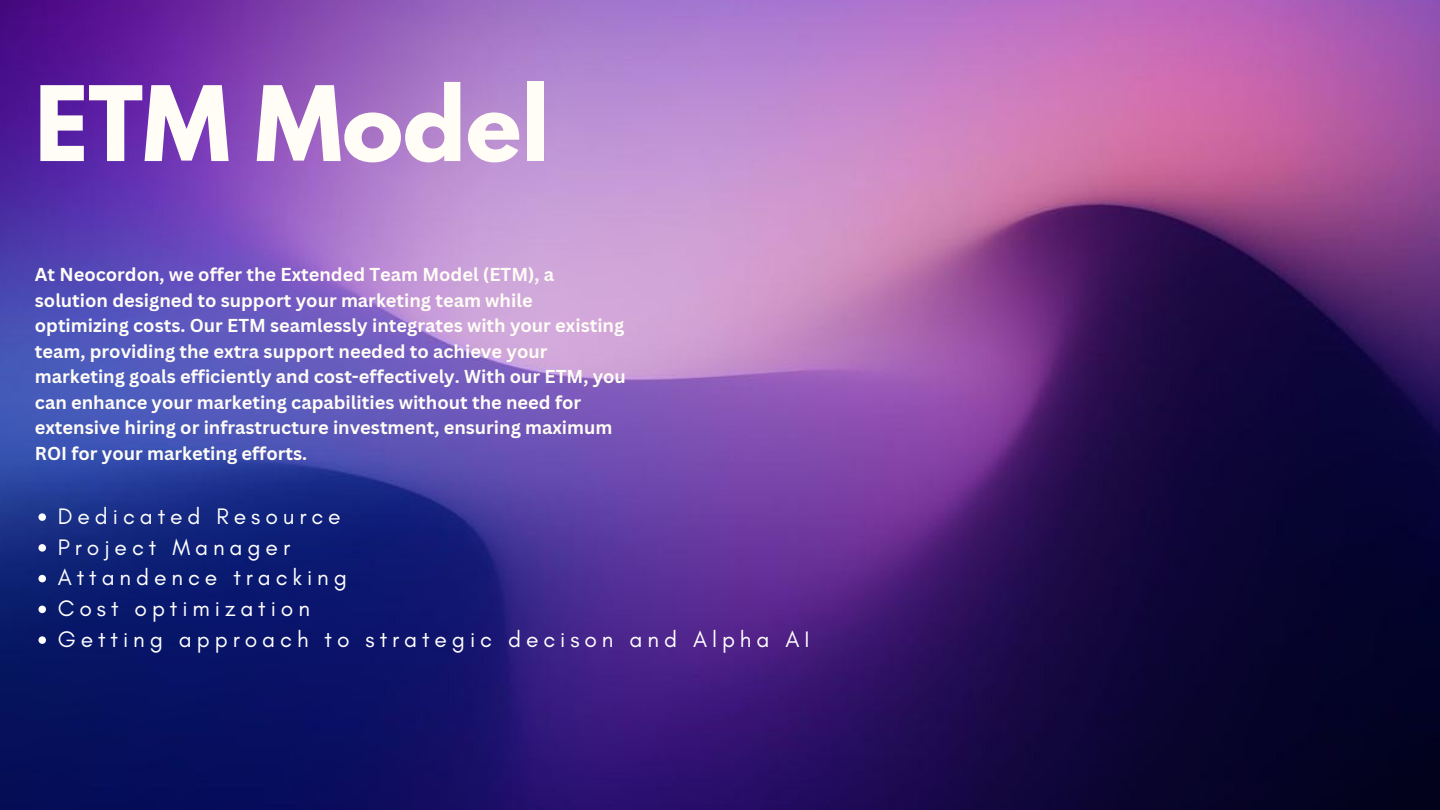
<style>
.page{position:relative;width:1440px;height:810px;background:#fff}
.page>*{position:absolute;margin:0;border:0;box-sizing:border-box;transform-origin:0 0}
.t1{font:700 92px "League Spartan";color:#fffdf6}
.t2{font:22.9px "Glacial Indifference";letter-spacing:.215em;color:#fff}
.t3{font:700 18.2px/25.5px "Canva Sans";color:#fffdf6}
</style>
<div class="page">
<img style="left:0;top:0;width:1440px;height:810px">
<svg style="left:38px;top:513px;width:8px;height:8px"></svg>
<svg style="left:38px;top:544px;width:8px;height:8px"></svg>
<svg style="left:38px;top:575px;width:8px;height:7px"></svg>
<svg style="left:38px;top:606px;width:8px;height:7px"></svg>
<svg style="left:38px;top:636px;width:8px;height:8px"></svg>
<h1 class="t1" style="left:35px;top:78px;width:515px">ETM Model</h1>
<p class="t3" style="left:35px;top:261px;width:593px">At Neocordon, we offer the Extended Team Model (ETM), a solution designed to support your marketing team while optimizing costs. Our ETM seamlessly integrates with your existing team, providing the extra support needed to achieve your marketing goals efficiently and cost-effectively. With our ETM, you can enhance your marketing capabilities without the need for extensive hiring or infrastructure investment, ensuring maximum ROI for your marketing efforts.</p>
<p class="t2" style="left:58px;top:502px;width:284px">Dedicated Resource</p>
<p class="t2" style="left:58px;top:533px;width:234px">Project Manager</p>
<p class="t2" style="left:58px;top:564px;width:291px">Attandence tracking</p>
<p class="t2" style="left:58px;top:594px;width:254px">Cost optimization</p>
<p class="t2" style="left:58px;top:625px;width:753px">Getting approach to strategic decison and Alpha AI</p>
</div>
